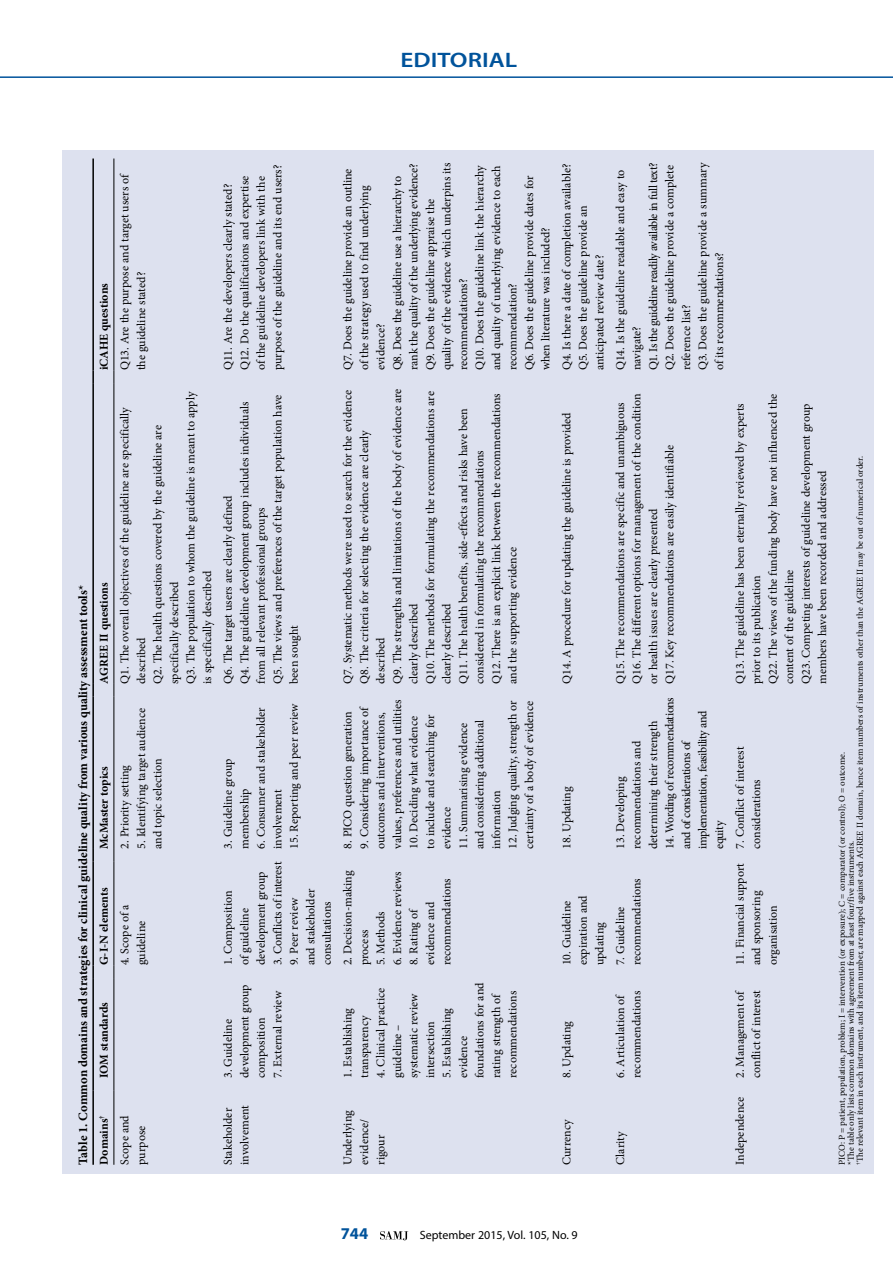
<style>
.page{position:relative;width:893px;height:1263px;background:#fff}
.page>*{position:absolute;margin:0;border:0;box-sizing:border-box;transform-origin:0 0}
.t1{font:600 21px "Myriad Pro";color:#00539b;scale:1.2 1}
.t2{font:700 16.5px "Myriad Pro";color:#00539b}
.t3{font:700 12.75px "Minion Pro";color:#000}
.t4{font:12px/16.5px "Minion Pro";color:#000}
.t5{font:12px/16.5px "Minion Pro";letter-spacing:-.035em;color:#000}
.t6{font:700 12px "Minion Pro";color:#000}
.t7{font:12px "Myriad Pro";color:#000}
.t8{font:9px/9px "Minion Pro";letter-spacing:-.005em;color:#000}
</style>
<div class="page">
<hr style="left:0;top:76px;width:893px;height:2px;background:#00539b">
<div style="left:62px;top:150px;width:812px;height:1023px;background:#dde1ef"></div>
<hr style="left:92px;top:1091px;width:2px;height:74px;background:#000">
<svg style="left:92px;top:1078px;width:2px;height:13px"></svg>
<hr style="left:92px;top:978px;width:2px;height:100px;background:#000">
<svg style="left:92px;top:965px;width:2px;height:13px"></svg>
<hr style="left:92px;top:862px;width:2px;height:103px;background:#000">
<svg style="left:92px;top:849px;width:2px;height:13px"></svg>
<hr style="left:92px;top:697px;width:2px;height:152px;background:#000">
<svg style="left:92px;top:684px;width:2px;height:13px"></svg>
<hr style="left:92px;top:383px;width:2px;height:301px;background:#000">
<svg style="left:92px;top:370px;width:2px;height:13px"></svg>
<hr style="left:92px;top:159px;width:2px;height:211px;background:#000">
<hr style="left:114px;top:1091px;width:1px;height:74px;background:#000">
<svg style="left:114px;top:1078px;width:1px;height:13px"></svg>
<hr style="left:114px;top:978px;width:1px;height:100px;background:#000">
<svg style="left:114px;top:965px;width:1px;height:13px"></svg>
<hr style="left:114px;top:862px;width:1px;height:103px;background:#000">
<svg style="left:114px;top:849px;width:1px;height:13px"></svg>
<hr style="left:114px;top:697px;width:1px;height:152px;background:#000">
<svg style="left:114px;top:684px;width:1px;height:13px"></svg>
<hr style="left:114px;top:383px;width:1px;height:301px;background:#000">
<svg style="left:114px;top:370px;width:1px;height:13px"></svg>
<hr style="left:114px;top:159px;width:1px;height:211px;background:#000">
<svg style="left:380px;top:1231px;width:28px;height:9px"></svg>
<h1 class="t1" style="left:401px;top:47px;width:99px">EDITORIAL</h1>
<p class="t6" style="left:96px;top:370px;width:89px;rotate:-90deg">iCAHE questions</p>
<p class="t3" style="left:74px;top:1165px;width:581px;rotate:-90deg">Table 1. Common domains and strategies for clinical guideline quality from various quality assessment tools*</p>
<p class="t6" style="left:96px;top:684px;width:103px;rotate:-90deg">AGREE II questions</p>
<p class="t6" style="left:96px;top:849px;width:84px;rotate:-90deg">McMaster topics</p>
<p class="t6" style="left:96px;top:965px;width:79px;rotate:-90deg">G-I-N elements</p>
<p class="t6" style="left:96px;top:1078px;width:77px;rotate:-90deg">IOM standards</p>
<p class="t6" style="left:96px;top:1165px;width:51px;rotate:-90deg">Domains<sup>†</sup></p>
<p class="t4" style="left:117px;top:370px;width:199px;rotate:-90deg">Q13. Are the purpose and target users of the guideline stated?</p>
<p class="t4" style="left:117px;top:684px;width:294px;rotate:-90deg">Q1. The overall objectives of the guideline are specifically described<br>Q2. The health questions covered by the guideline are specifically described<br>Q3. The population to whom the guideline is meant to apply is specifically described</p>
<p class="t4" style="left:133px;top:849px;width:142px;rotate:-90deg">5. Identifying target audience and topic selection</p>
<p class="t4" style="left:117px;top:849px;width:85px;rotate:-90deg">2. Priority setting</p>
<p class="t4" style="left:117px;top:965px;width:62px;rotate:-90deg">4. Scope of a guideline</p>
<p class="t4" style="left:220px;top:370px;width:207px;rotate:-90deg">Q11. Are the developers clearly stated?<br>Q12. Do the qualifications and expertise of the guideline developers link with the purpose of the guideline and its end users?</p>
<p class="t4" style="left:220px;top:684px;width:291px;rotate:-90deg">Q6. The target users are clearly defined<br>Q4. The guideline development group includes individuals from all relevant professional groups<br>Q5. The views and preferences of the target population have been sought</p>
<p class="t4" style="left:253px;top:849px;width:143px;rotate:-90deg">6. Consumer and stakeholder involvement</p>
<p class="t4" style="left:286px;top:849px;width:147px;rotate:-90deg">15. Reporting and peer review</p>
<p class="t4" style="left:220px;top:849px;width:92px;rotate:-90deg">3. Guideline group membership</p>
<p class="t4" style="left:220px;top:965px;width:95px;rotate:-90deg">1. Composition<br>of guideline development group</p>
<p class="t4" style="left:269px;top:965px;width:105px;rotate:-90deg">3. Conflicts of interest</p>
<p class="t4" style="left:220px;top:1078px;width:95px;rotate:-90deg">3. Guideline development group composition</p>
<p class="t4" style="left:269px;top:1078px;width:88px;rotate:-90deg">7. External review</p>
<p class="t4" style="left:286px;top:965px;width:78px;rotate:-90deg">9. Peer review and stakeholder consultations</p>
<p class="t4" style="left:117px;top:1165px;width:51px;rotate:-90deg">Scope and purpose</p>
<p class="t4" style="left:220px;top:1165px;width:61px;rotate:-90deg">Stakeholder involvement</p>
<p class="t4" style="left:340px;top:370px;width:209px;rotate:-90deg">Q7. Does the guideline provide an outline of the strategy used to find underlying evidence?<br>Q8. Does the guideline use a hierarchy to rank the quality of the underlying evidence?<br>Q9. Does the guideline appraise the quality of the evidence which underpins its recommendations?<br>Q10. Does the guideline link the hierarchy and quality of underlying evidence to each recommendation?<br>Q6. Does the guideline provide dates for when literature was included?</p>
<p class="t4" style="left:340px;top:684px;width:297px;rotate:-90deg">Q7. Systematic methods were used to search for the evidence Q8. The criteria for selecting the evidence are clearly described<br>Q9. The strengths and limitations of the body of evidence are clearly described<br>Q10. The methods for formulating the recommendations are clearly described<br>Q11. The health benefits, side-effects and risks have been considered in formulating the recommendations<br>Q12. There is an explicit link between the recommendations and the supporting evidence</p>
<p class="t4" style="left:356px;top:849px;width:151px;rotate:-90deg">9. Considering importance of outcomes and interventions, values, preferences and utilities</p>
<p class="t4" style="left:505px;top:849px;width:150px;rotate:-90deg">12. Judging quality, strength or certainty of a body of evidence</p>
<p class="t4" style="left:340px;top:849px;width:139px;rotate:-90deg">8. PICO question generation</p>
<p class="t4" style="left:406px;top:849px;width:136px;rotate:-90deg">10. Deciding what evidence to include and searching for evidence</p>
<p class="t4" style="left:455px;top:849px;width:131px;rotate:-90deg">11. Summarising evidence and considering additional information</p>
<p class="t4" style="left:340px;top:965px;width:96px;rotate:-90deg">2. Decision-making process</p>
<p class="t4" style="left:389px;top:965px;width:96px;rotate:-90deg">6. Evidence reviews</p>
<p class="t4" style="left:406px;top:965px;width:88px;rotate:-90deg">8. Rating of evidence and recommendations</p>
<p class="t4" style="left:373px;top:965px;width:55px;rotate:-90deg">5. Methods</p>
<p class="t4" style="left:373px;top:1078px;width:92px;rotate:-90deg">4. Clinical practice guideline – systematic review intersection</p>
<p class="t4" style="left:439px;top:1078px;width:97px;rotate:-90deg">5. Establishing evidence foundations for and rating strength of recommendations</p>
<p class="t4" style="left:340px;top:1078px;width:71px;rotate:-90deg">1. Establishing transparency</p>
<p class="t4" style="left:340px;top:1165px;width:56px;rotate:-90deg">Underlying evidence/ rigour</p>
<p class="t4" style="left:558px;top:370px;width:208px;rotate:-90deg">Q4. Is there a date of completion available?<br>Q5. Does the guideline provide an anticipated review date?</p>
<p class="t4" style="left:612px;top:370px;width:209px;rotate:-90deg">Q14. Is the guideline readable and easy to navigate?<br>Q1. Is the guideline readily available in full text?<br>Q2. Does the guideline provide a complete reference list?<br>Q3. Does the guideline provide a summary of its recommendations?</p>
<p class="t4" style="left:558px;top:684px;width:273px;rotate:-90deg">Q14. A procedure for updating the guideline is provided</p>
<p class="t4" style="left:558px;top:849px;width:64px;rotate:-90deg">18. Updating</p>
<p class="t4" style="left:612px;top:684px;width:292px;rotate:-90deg">Q15. The recommendations are specific and unambiguous Q16. The different options for management of the condition or health issues are clearly presented<br>Q17. Key recommendations are easily identifiable</p>
<p class="t5" style="left:661px;top:849px;width:153px;rotate:-90deg">14. Wording of recommendations and of considerations of implementation, feasibility and equity</p>
<p class="t4" style="left:612px;top:849px;width:130px;rotate:-90deg">13. Developing recommendations and determining their strength</p>
<p class="t4" style="left:558px;top:965px;width:72px;rotate:-90deg">10. Guideline expiration and updating</p>
<p class="t4" style="left:612px;top:965px;width:88px;rotate:-90deg">7. Guideline recommendations</p>
<p class="t4" style="left:732px;top:684px;width:292px;rotate:-90deg">Q13. The guideline has been eternally reviewed by experts prior to its publication<br>Q22. The views of the funding body have not influenced the content of the guideline<br>Q23. Competing interests of guideline development group members have been recorded and addressed</p>
<p class="t4" style="left:732px;top:849px;width:104px;rotate:-90deg">7. Conflict of interest considerations</p>
<p class="t4" style="left:732px;top:965px;width:104px;rotate:-90deg">11. Financial support and sponsoring organisation</p>
<p class="t4" style="left:558px;top:1078px;width:58px;rotate:-90deg">8. Updating</p>
<p class="t4" style="left:558px;top:1165px;width:47px;rotate:-90deg">Currency</p>
<p class="t4" style="left:612px;top:1078px;width:88px;rotate:-90deg">6. Articulation of recommendations</p>
<p class="t4" style="left:612px;top:1165px;width:35px;rotate:-90deg">Clarity</p>
<p class="t4" style="left:732px;top:1078px;width:90px;rotate:-90deg">2. Management of conflict of interest</p>
<p class="t4" style="left:732px;top:1165px;width:69px;rotate:-90deg">Independence</p>
<p class="t8" style="left:837px;top:1165px;width:710px;rotate:-90deg">PICO: P = patient, population, problem; I = intervention (or exposure); C = comparator (or control); O = outcome.<br>*The table only lists common domains with agreement from at least four/five instruments.<br><sup>†</sup>The relevant item in each instrument, and its item number, are mapped against each AGREE II domain, hence item numbers of instruments other than the AGREE II may be out of numerical order.</p>
<h2 class="t2" style="left:341px;top:1223px;width:29px">744</h2>
<p class="t7" style="left:420px;top:1228px;width:160px">September 2015, Vol. 105, No. 9</p>
</div>
